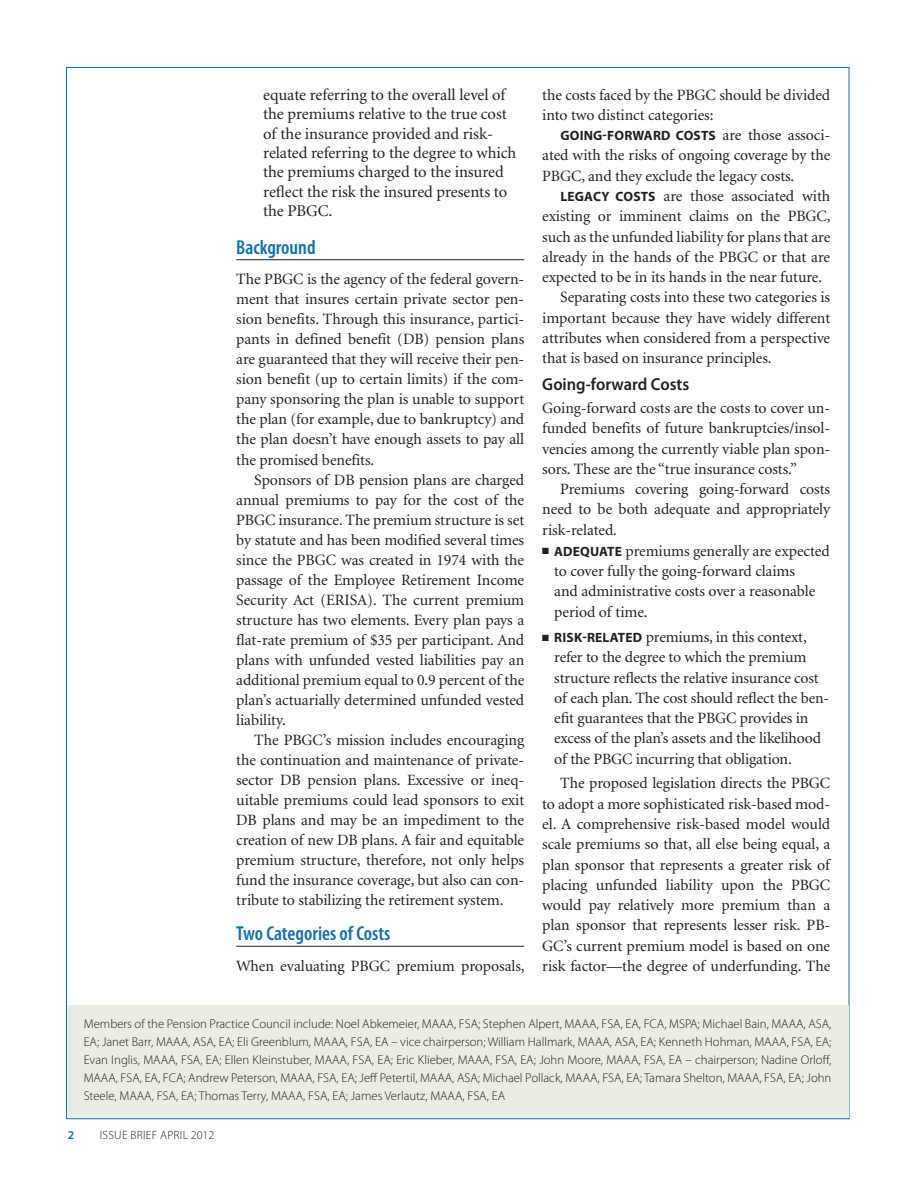
<style>
.page{position:relative;width:918px;height:1188px;background:#fff}
.page>*{position:absolute;margin:0;border:0;box-sizing:border-box;transform-origin:0 0}
.Subhead_Underline{font:600 condensed 20.25px "Myriad Pro";color:#1170ab}
.Subhead_1{font:600 17.4px "Myriad Pro";color:#231f20;scale:.95 1}
.Intro_Bullet_Indents{font:16.5px/19.2px "Minion";letter-spacing:-.005em;color:#231f20}
.Body_Text{font:15.75px/20px "Minion";letter-spacing:-.005em;color:#231f20;text-align:justify}
.Body_Text_First_Para{font:15.75px/20px "Minion";letter-spacing:-.005em;color:#231f20;text-align:justify}
.Bullets_no_indent{font:15.75px/20.2px "Minion";letter-spacing:-.01em;color:#231f20}
.Body_Text-2{font:700 13.5px "Myriad Pro";letter-spacing:.015em;color:#231f20}
.Boilerplate_1st_no_i{font:300 12.75px/18px "Myriad Pro";color:#231f20;text-align:justify}
.t1{font:300 12px "Myriad Pro";letter-spacing:.02em;color:#231f20}
.t2{font:600 12px "Myriad Pro";color:#1170ab}
.s1{font-family:"Minion";font-weight:400;font-size:15.75px}
.s2{font-family:"Myriad Pro";font-weight:700;font-size:13.5px}
</style>
<div class="page">
<div style="left:67px;top:1005px;width:781px;height:113px;background:#ecede2"></div>
<hr style="left:236px;top:259px;width:288px;height:1px;background:#231f20">
<hr style="left:236px;top:946px;width:288px;height:1px;background:#231f20">
<p class="Intro_Bullet_Indents" style="left:263px;top:86px;width:255px">equate referring to the overall level of the premiums relative to the true cost of the insurance provided and risk&shy;related referring to the degree to which the premiums charged to the insured reflect the risk the insured presents to the PBGC.</p>
<p class="Subhead_Underline" style="left:236px;top:236px;width:81px">Background</p>
<p class="Body_Text_First_Para" style="left:236px;top:270px;width:290px">The PBGC is the agency of the federal govern&shy;ment that insures certain private sector pen&shy;sion benefits. Through this insurance, partici&shy;pants in defined benefit (DB) pension plans are guaranteed that they will receive their pen&shy;sion benefit (up to certain limits) if the com&shy;pany sponsoring the plan is unable to support the plan (for example, due to bankruptcy) and the plan doesn’t have enough assets to pay all the promised benefits.</p>
<p class="Body_Text" style="left:236px;top:470px;width:290px;text-indent:18px">Sponsors of DB pension plans are charged annual premiums to pay for the cost of the PBGC insurance. The premium structure is set by statute and has been modified several times since the PBGC was created in 1974 with the passage of the Employee Retirement Income Security Act (ERISA). The current premium structure has two elements. Every plan pays a flat-rate premium of $35 per participant. And plans with unfunded vested liabilities pay an additional premium equal to 0.9 percent of the plan’s actuarially determined unfunded vested liability.</p>
<p class="Body_Text" style="left:236px;top:730px;width:290px;text-indent:18px">The PBGC’s mission includes encouraging the continuation and maintenance of private&shy;sector DB pension plans. Excessive or ineq&shy;uitable premiums could lead sponsors to exit DB plans and may be an impediment to the creation of new DB plans. A fair and equitable premium structure, therefore, not only helps fund the insurance coverage, but also can con&shy;tribute to stabilizing the retirement system.</p>
<p class="Subhead_Underline" style="left:236px;top:923px;width:156px">Two Categories of Costs</p>
<p class="Body_Text_First_Para" style="left:236px;top:956px;width:290px">When evaluating PBGC premium proposals,</p>
<p class="Body_Text_First_Para" style="left:542px;top:85px;width:290px">the costs faced by the PBGC should be divided into two distinct categories:</p>
<p class="Body_Text-2" style="left:560px;top:127px;width:271px">GOING-FORWARD COSTS <span class="s1">are those associ-</span></p>
<p class="Body_Text" style="left:542px;top:146px;width:290px">ated with the risks of ongoing coverage by the<br>PBGC, and they exclude the legacy costs.</p>
<p class="Body_Text" style="left:542px;top:186px;width:290px;text-indent:18px"><span class="s2">LEGACY COSTS</span> are those associated with existing or imminent claims on the PBGC, such as the unfunded liability for plans that are already in the hands of the PBGC or that are expected to be in its hands in the near future.</p>
<p class="Body_Text" style="left:542px;top:288px;width:290px;text-indent:18px">Separating costs into these two categories is important because they have widely different attributes when considered from a perspective that is based on insurance principles.</p>
<p class="Subhead_1" style="left:542px;top:373px;width:156px">Going-forward Costs</p>
<p class="Body_Text_First_Para" style="left:542px;top:399px;width:290px">Going-forward costs are the costs to cover un&shy;funded benefits of future bankruptcies/insol&shy;vencies among the currently viable plan spon&shy;sors. These are the “true insurance costs.”</p>
<p class="Body_Text" style="left:542px;top:480px;width:289px;text-indent:18px">Premiums covering going-forward costs need to be both adequate and appropriately risk-related.</p>
<p class="Bullets_no_indent" style="left:554px;top:541px;width:277px;text-indent:-12px">■ <span class="s2">ADEQUATE</span> premiums generally are expected to cover fully the going-forward claims<br>and administrative costs over a reasonable period of time.</p>
<p class="Bullets_no_indent" style="left:554px;top:627px;width:277px;text-indent:-12px">■ <span class="s2">RISK-RELATED</span> premiums, in this context, refer to the degree to which the premium structure reflects the relative insurance cost of each plan. The cost should reflect the ben&shy;efit guarantees that the PBGC provides in excess of the plan’s assets and the likelihood of the PBGC incurring that obligation.</p>
<p class="Body_Text" style="left:542px;top:774px;width:290px;text-indent:18px">The proposed legislation directs the PBGC to adopt a more sophisticated risk-based mod&shy;el. A comprehensive risk-based model would scale premiums so that, all else being equal, a plan sponsor that represents a greater risk of placing unfunded liability upon the PBGC would pay relatively more premium than a plan sponsor that represents lesser risk. PB-GC’s current premium model is based on one risk factor—the degree of underfunding. The</p>
<p class="Boilerplate_1st_no_i" style="left:84px;top:1015px;width:749px">Members of the Pension Practice Council include: Noel Abkemeier, MAAA, FSA; Stephen Alpert, MAAA, FSA, EA, FCA, MSPA; Michael Bain, MAAA, ASA, EA; Janet Barr, MAAA, ASA, EA; Eli Greenblum, MAAA, FSA, EA – vice chairperson; William Hallmark, MAAA, ASA, EA; Kenneth Hohman, MAAA, FSA, EA; Evan Inglis, MAAA, FSA, EA; Ellen Kleinstuber, MAAA, FSA, EA; Eric Klieber, MAAA, FSA, EA; John Moore, MAAA, FSA, EA – chairperson; Nadine Orloff, MAAA, FSA, EA, FCA; Andrew Peterson, MAAA, FSA, EA; Jeff Petertil, MAAA, ASA; Michael Pollack, MAAA, FSA, EA; Tamara Shelton, MAAA, FSA, EA; John Steele, MAAA, FSA, EA; Thomas Terry, MAAA, FSA, EA; James Verlautz, MAAA, FSA, EA</p>
<p class="t2" style="left:68px;top:1128px;width:8px">2</p>
<p class="t1" style="left:100px;top:1129px;width:116px">ISSUE BRIEF APRIL 2012</p>
</div>
